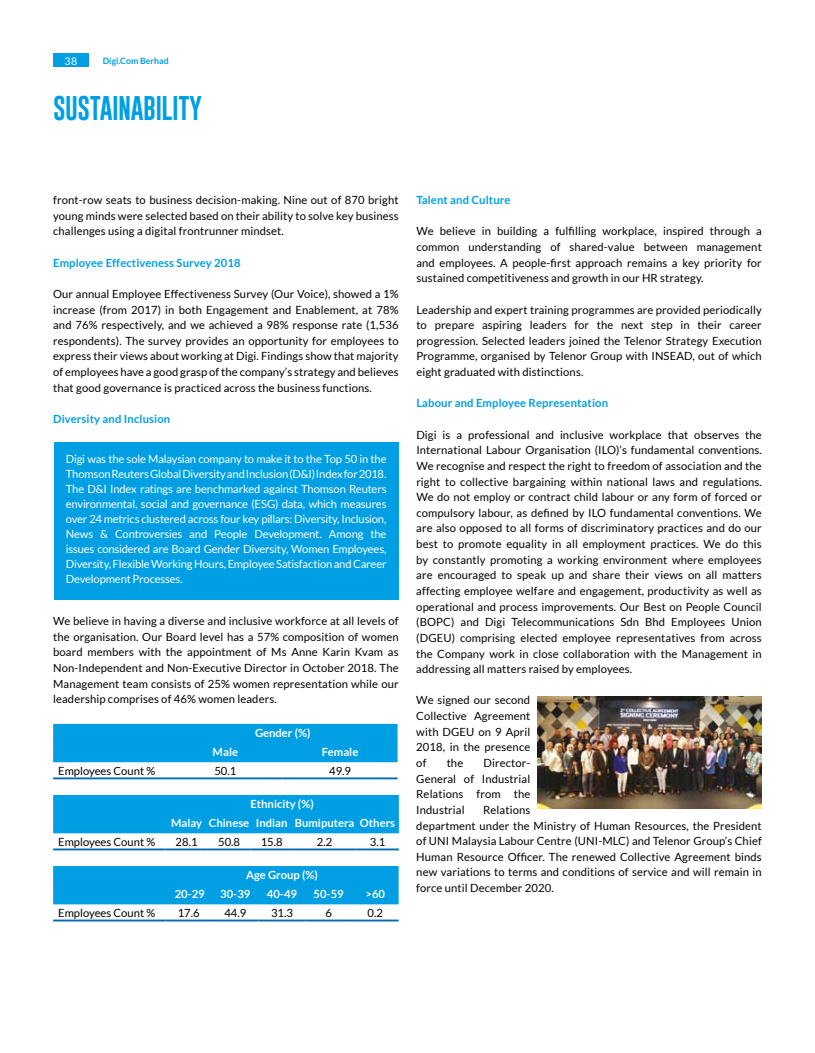
<style>
.page{position:relative;width:815px;height:1053px;background:#fff}
.page>*{position:absolute;margin:0;border:0;box-sizing:border-box;transform-origin:0 0}
.t1{font:25px "Gobold";letter-spacing:-.02em;color:#009fe3}
.t2{font:11.25px/15.6px "Lato";letter-spacing:.01em;color:#000;text-align:justify}
.t3{font:11.25px/15px "Lato";letter-spacing:-.015em;color:#fff;text-align:justify}
.t4{font:700 11.25px "Lato";letter-spacing:.01em;color:#009fe3}
.t5{font:700 11.25px/19.1px "Lato";color:#fff;text-align:center}
.t6{font:10.62px "Lato";color:#fff}
.t7{font:700 8.75px "Lato";color:#009fe3}
</style>
<div class="page">
<div style="left:53px;top:53px;width:36px;height:14px;background:#009fe3"></div>
<img style="left:537px;top:696px;width:225px;height:112px">
<div style="left:54px;top:442px;width:345px;height:157px;background:#009fe3"></div>
<div style="left:53px;top:723px;width:345px;height:39px;background:#009fe3"></div>
<hr style="left:53px;top:777px;width:115px;height:2px;background:#0069b4">
<hr style="left:168px;top:777px;width:115px;height:2px;background:#0069b4">
<hr style="left:283px;top:777px;width:115px;height:2px;background:#0069b4">
<div style="left:53px;top:795px;width:346px;height:38px;background:#009fe3"></div>
<hr style="left:53px;top:848px;width:112px;height:2px;background:#0069b4">
<hr style="left:165px;top:848px;width:43px;height:2px;background:#0069b4">
<hr style="left:208px;top:848px;width:42px;height:2px;background:#0069b4">
<hr style="left:250px;top:848px;width:43px;height:2px;background:#0069b4">
<hr style="left:293px;top:848px;width:63px;height:2px;background:#0069b4">
<hr style="left:356px;top:848px;width:43px;height:2px;background:#0069b4">
<div style="left:53px;top:866px;width:346px;height:38px;background:#009fe3"></div>
<hr style="left:53px;top:919px;width:112px;height:2px;background:#0069b4">
<hr style="left:165px;top:919px;width:47px;height:2px;background:#0069b4">
<hr style="left:212px;top:919px;width:47px;height:2px;background:#0069b4">
<hr style="left:259px;top:919px;width:46px;height:2px;background:#0069b4">
<hr style="left:305px;top:919px;width:47px;height:2px;background:#0069b4">
<hr style="left:352px;top:919px;width:47px;height:2px;background:#0069b4">
<p class="t6" style="left:64px;top:55px;width:14px">38</p>
<p class="t7" style="left:103px;top:56px;width:67px">Digi.Com Berhad</p>
<h1 class="t1" style="left:53px;top:92px;width:150px">SUSTAINABILITY</h1>
<p class="t2" style="left:53px;top:192px;width:347px">front-row seats to business decision-making. Nine out of 870 bright young minds were selected based on their ability to solve key business challenges using a digital frontrunner mindset.</p>
<p class="t4" style="left:53px;top:256px;width:189px">Employee Effectiveness Survey 2018</p>
<p class="t2" style="left:53px;top:286px;width:347px">Our annual Employee Effectiveness Survey (Our Voice), showed a 1% increase (from 2017) in both Engagement and Enablement, at 78% and 76% respectively, and we achieved a 98% response rate (1,536 respondents). The survey provides an opportunity for employees to express their views about working at Digi. Findings show that majority of employees have a good grasp of the company’s strategy and believes that good governance is practiced across the business functions.</p>
<p class="t4" style="left:53px;top:412px;width:119px">Diversity and Inclusion</p>
<p class="t3" style="left:66px;top:451px;width:322px">Digi was the sole Malaysian company to make it to the Top 50 in the Thomson Reuters Global Diversity and Inclusion (D&amp;I) Index for 2018.<br>The D&amp;I Index ratings are benchmarked against Thomson Reuters environmental, social and governance (ESG) data, which measures over 24 metrics clustered across four key pillars: Diversity, Inclusion, News &amp; Controversies and People Development. Among the issues considered are Board Gender Diversity, Women Employees, Diversity,FlexibleWorkingHours,EmployeeSatisfactionandCareer Development Processes.</p>
<p class="t2" style="left:53px;top:613px;width:347px">We believe in having a diverse and inclusive workforce at all levels of the organisation. Our Board level has a 57% composition of women board members with the appointment of Ms Anne Karin Kvam as Non-Independent and Non-Executive Director in October 2018. The Management team consists of 25% women representation while our leadership comprises of 46% women leaders.</p>
<p class="t5" style="left:255px;top:722px;width:57px">Gender (%)</p>
<p class="t5" style="left:213px;top:741px;width:27px">Male</p>
<p class="t5" style="left:322px;top:741px;width:38px">Female</p>
<p class="t2" style="left:58px;top:762px;width:99px">Employees Count %</p>
<p class="t2" style="left:214px;top:762px;width:23px">50.1</p>
<p class="t2" style="left:329px;top:762px;width:23px">49.9</p>
<p class="t5" style="left:171px;top:793px;width:226px">Ethnicity (%)<br>Malay Chinese I ndian Bumiputera Others</p>
<p class="t2" style="left:58px;top:833px;width:99px">Employees Count %</p>
<p class="t2" style="left:176px;top:833px;width:23px">28.1</p>
<p class="t2" style="left:218px;top:833px;width:23px">50.8</p>
<p class="t2" style="left:261px;top:833px;width:23px">15.8</p>
<p class="t2" style="left:317px;top:833px;width:17px">2.2</p>
<p class="t2" style="left:370px;top:833px;width:17px">3.1</p>
<p class="t5" style="left:246px;top:864px;width:73px">Age Group (%)</p>
<p class="t5" style="left:175px;top:883px;width:32px">20-29</p>
<p class="t5" style="left:220px;top:883px;width:32px">30-39</p>
<p class="t5" style="left:267px;top:883px;width:32px">40-49</p>
<p class="t5" style="left:314px;top:883px;width:32px">50-59</p>
<p class="t5" style="left:366px;top:883px;width:21px">&gt;60</p>
<p class="t2" style="left:58px;top:904px;width:99px">Employees Count %</p>
<p class="t2" style="left:178px;top:904px;width:23px">17.6</p>
<p class="t2" style="left:224px;top:904px;width:23px">44.9</p>
<p class="t2" style="left:271px;top:904px;width:23px">31.3</p>
<p class="t2" style="left:325px;top:904px;width:8px">6</p>
<p class="t2" style="left:368px;top:904px;width:17px">0.2</p>
<p class="t4" style="left:416px;top:193px;width:96px">Talent and Culture</p>
<p class="t2" style="left:416px;top:223px;width:347px">We believe in building a fulfilling workplace, inspired through a common understanding of shared-value between management and employees. A people-first approach remains a key priority for sustained competitiveness and growth in our HR strategy.</p>
<p class="t2" style="left:416px;top:301px;width:347px">Leadership and expert training programmes are provided periodically to prepare aspiring leaders for the next step in their career progression. Selected leaders joined the Telenor Strategy Execution Programme, organised by Telenor Group with INSEAD, out of which eight graduated with distinctions.</p>
<p class="t4" style="left:416px;top:397px;width:193px">Labour and Employee Representation</p>
<p class="t2" style="left:416px;top:426px;width:347px">Digi is a professional and inclusive workplace that observes the International Labour Organisation (ILO)’s fundamental conventions.<br>We recognise and respect the right to freedom of association and the right to collective bargaining within national laws and regulations.<br>We do not employ or contract child labour or any form of forced or compulsory labour, as defined by ILO fundamental conventions. We are also opposed to all forms of discriminatory practices and do our best to promote equality in all employment practices. We do this by constantly promoting a working environment where employees are encouraged to speak up and share their views on all matters affecting employee welfare and engagement, productivity as well as operational and process improvements. Our Best on People Council (BOPC) and Digi Telecommunications Sdn Bhd Employees Union (DGEU) comprising elected employee representatives from across the Company work in close collaboration with the Management in addressing all matters raised by employees.</p>
<p class="t2" style="left:416px;top:692px;width:115px">We signed our second Collective Agreement with DGEU on 9 April 2018, in the presence of</p>
<p class="t2" style="left:447px;top:755px;width:18px">the</p>
<p class="t2" style="left:416px;top:755px;width:115px;text-indent:67px">Director-General of Industrial Relations from the Industrial</p>
<p class="t2" style="left:416px;top:801px;width:347px;text-align:left;text-indent:67px">Relations<br>department under the Ministry of Human Resources, the President of UNI Malaysia Labour Centre (UNI-MLC) and Telenor Group’s Chief Human Resource Officer. The renewed Collective Agreement binds new variations to terms and conditions of service and will remain in force until December 2020.</p>
</div>
